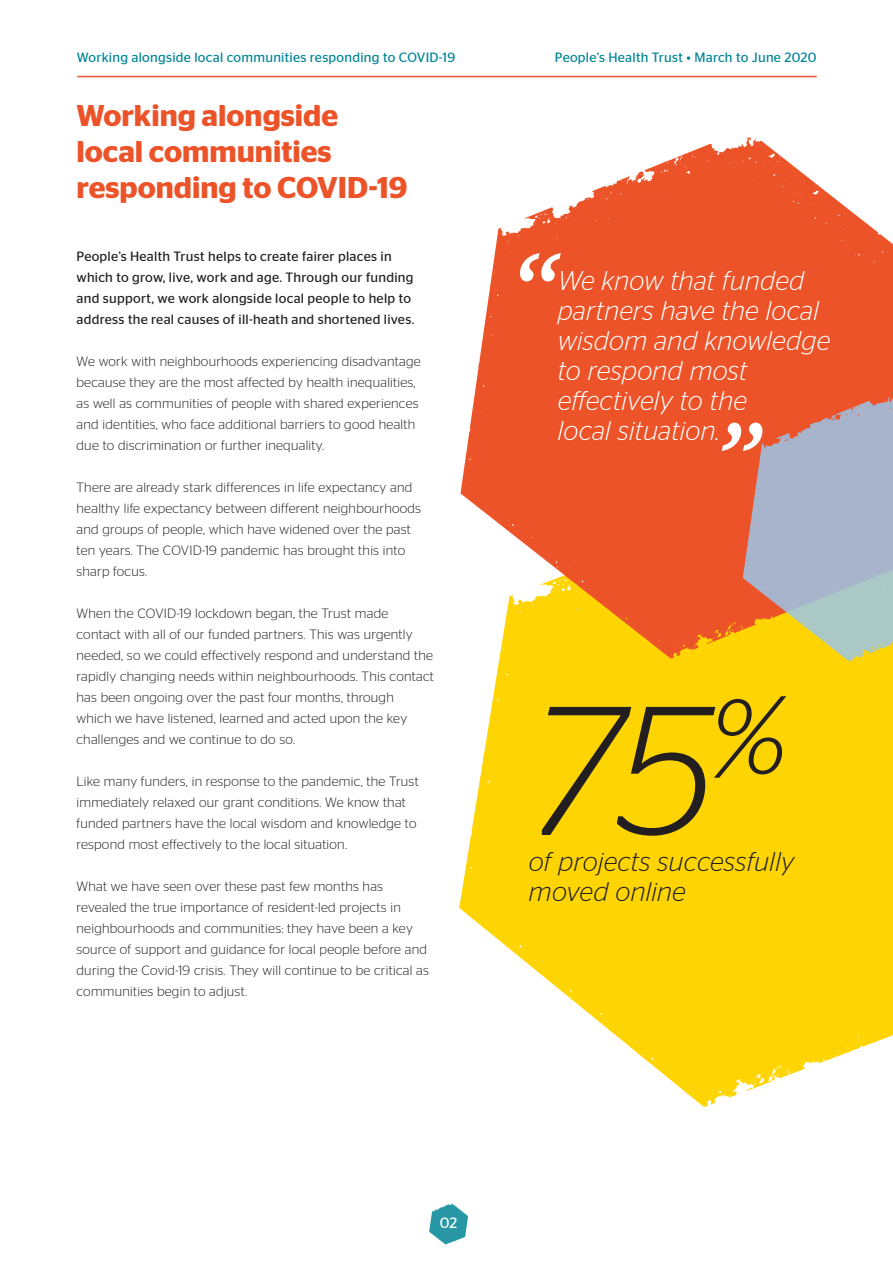
<style>
.page{position:relative;width:893px;height:1263px;background:#fff}
.page>*{position:absolute;margin:0;border:0;box-sizing:border-box;transform-origin:0 0}
.t1{font:italic 300 183px "Stag Sans";color:#231f20}
.t2{font:italic 300 183px "Stag Sans";color:#fff}
.t3{font:600 30px/36px "Stag Sans";color:#ec5328}
.t4{font:italic 300 27px/30px "Stag Sans";letter-spacing:.01em;color:#fff}
.t5{font:italic 300 27px/30px "Stag Sans";letter-spacing:.01em;color:#231f20}
.t6{font:15px "Stag Sans";color:#fff}
.t7{font:300 13.5px/21px "Stag Sans";letter-spacing:.02em;color:#231f20}
.t8{font:13.5px/21px "Stag Sans";letter-spacing:.02em;color:#231f20}
.t9{font:13.5px "Stag Sans";letter-spacing:.02em;color:#008597}
</style>
<div class="page">
<svg style="left:459px;top:659px;width:434px;height:448px;fill:#fed503"></svg>
<svg style="left:429px;top:1204px;width:39px;height:41px"></svg>
<svg style="left:460px;top:137px;width:433px;height:522px;fill:#ec5328"></svg>
<svg style="left:743px;top:397px;width:150px;height:265px;background:#bba99c"></svg>
<hr style="left:77px;top:76px;width:740px;height:1px;background:#ec5328">
<p class="t9" style="left:77px;top:49px;width:380px">Working alongside local communities responding to COVID-19</p>
<p class="t9" style="left:555px;top:49px;width:263px">People’s Health Trust • March to June 2020</p>
<h2 class="t3" style="left:77px;top:98px;width:333px">Working alongside local communities responding to COVID-19</h2>
<p class="t8" style="left:77px;top:246px;width:339px">People’s Health Trust helps to create fairer places in which to grow, live, work and age. Through our funding and support, we work alongside local people to help to address the real causes of ill-heath and shortened lives.</p>
<p class="t7" style="left:77px;top:351px;width:346px">We work with neighbourhoods experiencing disadvantage because they are the most affected by health inequalities, as well as communities of people with shared experiences and identities, who face additional barriers to good health due to discrimination or further inequality.</p>
<p class="t7" style="left:77px;top:477px;width:346px">There are already stark differences in life expectancy and healthy life expectancy between different neighbourhoods and groups of people, which have widened over the past ten years. The COVID-19 pandemic has brought this into sharp focus.</p>
<p class="t7" style="left:77px;top:603px;width:359px">When the COVID-19 lockdown began, the Trust made contact with all of our funded partners. This was urgently needed, so we could effectively respond and understand the rapidly changing needs within neighbourhoods. This contact has been ongoing over the past four months, through<br>which we have listened, learned and acted upon the key challenges and we continue to do so.</p>
<p class="t7" style="left:77px;top:771px;width:344px">Like many funders, in response to the pandemic, the Trust immediately relaxed our grant conditions. We know that funded partners have the local wisdom and knowledge to respond most effectively to the local situation.</p>
<p class="t7" style="left:77px;top:876px;width:354px">What we have seen over these past few months has revealed the true importance of resident-led projects in neighbourhoods and communities: they have been a key source of support and guidance for local people before and during the Covid-19 crisis. They will continue to be critical as communities begin to adjust.</p>
<h1 class="t2" style="left:501px;top:218px;width:49px">“</h1>
<h3 class="t4" style="left:558px;top:265px;width:274px">We know that funded partners have the local wisdom and knowledge to respond most effectively to the<br>local situation.</h3>
<h1 class="t2" style="left:705px;top:387px;width:49px">”</h1>
<h1 class="t1" style="left:528px;top:671px;width:260px">75<sup>%</sup></h1>
<h3 class="t5" style="left:529px;top:846px;width:267px">of projects successfully moved online</h3>
<p class="t6" style="left:440px;top:1214px;width:19px">02</p>
</div>
